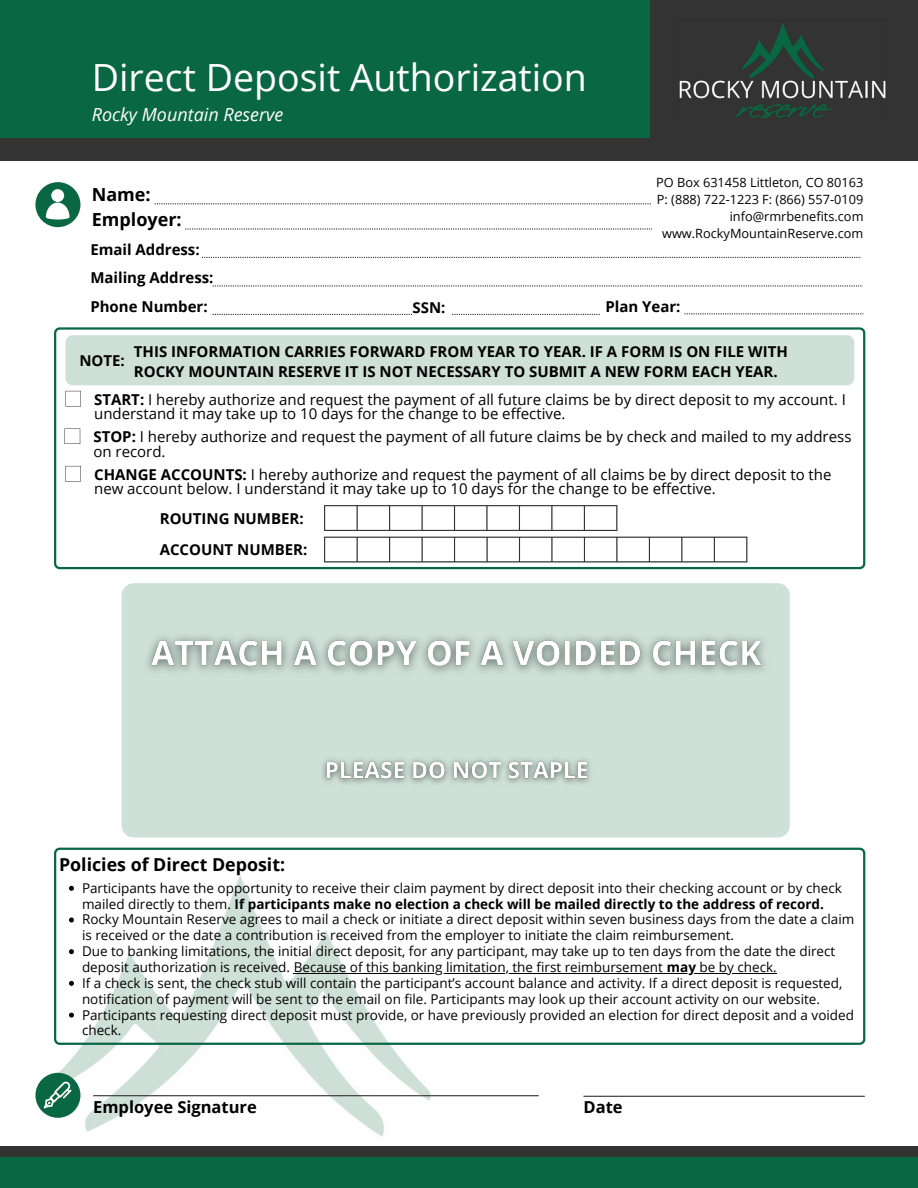
<style>
.page{position:relative;width:918px;height:1188px;background:#fff}
.page>*{position:absolute;margin:0;border:0;box-sizing:border-box;transform-origin:0 0}
.t1{font:37.5px "Open Sans";color:#fff}
.t2{font:italic 18px "Open Sans";color:#fff}
.t3{font:700 18px "Open Sans";color:#000}
.t4{font:700 17.85px "Open Sans";color:#000}
.t5{font:700 16.5px "Open Sans";color:#000}
.t6{font:15px/14.7px "Open Sans";color:#000}
.t7{font:700 15px/20.2px "Open Sans";color:#000}
.t8{font:13.5px/15.9px "Open Sans";color:#000}
.t9{font:12.75px/17px "Open Sans";color:#000;text-align:right}
.s1{font-weight:700}
</style>
<div class="page">
<div style="left:0;top:0;width:918px;height:161px;background:#333"></div>
<div style="left:0;top:0;width:649px;height:137px;background:#096843"></div>
<img style="left:679px;top:23px;width:207px;height:95px">
<div style="left:0;top:1157px;width:918px;height:31px;background:#096843"></div>
<div style="left:0;top:1146px;width:918px;height:11px;background:#333"></div>
<img style="left:46px;top:1045px;width:387px;height:92px">
<svg style="left:155px;top:203px;width:496px;height:1px"></svg>
<svg style="left:185px;top:228px;width:467px;height:2px"></svg>
<div style="left:35px;top:182px;width:45px;height:45px;background:#096843;border-radius:50%"></div>
<svg style="left:46px;top:189px;width:24px;height:31px"></svg>
<svg style="left:452px;top:314px;width:148px;height:1px"></svg>
<svg style="left:213px;top:314px;width:199px;height:1px"></svg>
<svg style="left:684px;top:313px;width:180px;height:1px"></svg>
<svg style="left:213px;top:285px;width:650px;height:1px"></svg>
<svg style="left:202px;top:257px;width:659px;height:1px"></svg>
<hr style="left:93px;top:1095px;width:446px;height:1px;background:#333">
<hr style="left:584px;top:1096px;width:281px;height:1px;background:#333">
<div style="left:35px;top:1073px;width:45px;height:45px;background:#096843;border-radius:50%"></div>
<svg style="left:44px;top:1082px;width:28px;height:27px"></svg>
<svg style="left:54px;top:327px;width:811px;height:242px"></svg>
<div style="left:65px;top:335px;width:789px;height:50px;background:#cee0d8;border-radius:7px"></div>
<svg style="left:65px;top:391px;width:16px;height:15px"></svg>
<svg style="left:65px;top:428px;width:15px;height:16px"></svg>
<svg style="left:65px;top:466px;width:16px;height:16px"></svg>
<svg style="left:324px;top:506px;width:1px;height:24px"></svg>
<svg style="left:357px;top:506px;width:1px;height:24px"></svg>
<svg style="left:389px;top:506px;width:1px;height:24px"></svg>
<hr style="left:421px;top:506px;width:2px;height:24px;background:#333">
<svg style="left:454px;top:506px;width:1px;height:24px"></svg>
<hr style="left:486px;top:506px;width:2px;height:24px;background:#333">
<svg style="left:519px;top:506px;width:1px;height:24px"></svg>
<hr style="left:551px;top:506px;width:2px;height:24px;background:#333">
<svg style="left:584px;top:506px;width:1px;height:24px"></svg>
<svg style="left:616px;top:506px;width:1px;height:24px"></svg>
<hr style="left:324px;top:505px;width:293px;height:1px;background:#333">
<hr style="left:324px;top:530px;width:293px;height:1px;background:#333">
<svg style="left:324px;top:538px;width:1px;height:23px"></svg>
<svg style="left:357px;top:538px;width:1px;height:23px"></svg>
<svg style="left:389px;top:538px;width:1px;height:23px"></svg>
<svg style="left:422px;top:538px;width:1px;height:23px"></svg>
<svg style="left:454px;top:538px;width:1px;height:23px"></svg>
<hr style="left:486px;top:538px;width:2px;height:23px;background:#333">
<svg style="left:519px;top:538px;width:1px;height:23px"></svg>
<hr style="left:551px;top:538px;width:2px;height:23px;background:#333">
<svg style="left:584px;top:538px;width:1px;height:23px"></svg>
<hr style="left:616px;top:538px;width:2px;height:23px;background:#333">
<svg style="left:649px;top:538px;width:1px;height:23px"></svg>
<svg style="left:681px;top:538px;width:1px;height:23px"></svg>
<svg style="left:714px;top:538px;width:1px;height:23px"></svg>
<svg style="left:746px;top:538px;width:1px;height:23px"></svg>
<hr style="left:324px;top:537px;width:423px;height:1px;background:#333">
<hr style="left:324px;top:561px;width:423px;height:1px;background:#333">
<div style="left:122px;top:583px;width:668px;height:254px;background:#cee0d8;border-radius:12px"></div>
<img style="left:147px;top:636px;width:618px;height:37px">
<img style="left:322px;top:759px;width:268px;height:25px">
<svg style="left:54px;top:848px;width:811px;height:197px"></svg>
<svg style="left:69px;top:886px;width:5px;height:5px"></svg>
<svg style="left:69px;top:918px;width:5px;height:4px"></svg>
<svg style="left:69px;top:949px;width:5px;height:5px"></svg>
<hr style="left:294px;top:973px;width:373px;height:1px;background:#000">
<hr style="left:667px;top:973px;width:33px;height:1px;background:#000">
<hr style="left:700px;top:973px;width:77px;height:1px;background:#000">
<svg style="left:69px;top:981px;width:5px;height:5px"></svg>
<svg style="left:69px;top:1013px;width:5px;height:5px"></svg>
<h1 class="t1" style="left:92px;top:50px;width:497px">Direct Deposit Authorization</h1>
<h2 class="t2" style="left:92px;top:102px;width:193px">Rocky Mountain Reserve</h2>
<h2 class="t3" style="left:92px;top:181px;width:60px">Name:</h2>
<h2 class="t3" style="left:92px;top:207px;width:91px">Employer:</h2>
<p class="t7" style="left:90px;top:235px;width:125px;line-height:28.5px">Email Address:<br>Mailing Address:</p>
<p class="t7" style="left:90px;top:296px;width:119px">Phone Number:</p>
<p class="t7" style="left:413px;top:297px;width:34px">SSN:</p>
<p class="t9" style="left:656px;top:173px;width:209px">PO Box 631458 Littleton, CO 80163<br>P: (888) 722-1223 F: (866) 557-0109 info@rmrbenefits.com www.RockyMountainReserve.com</p>
<p class="t7" style="left:605px;top:296px;width:77px">Plan Year:</p>
<p class="t7" style="left:79px;top:350px;width:47px">NOTE:</p>
<p class="t7" style="left:134px;top:341px;width:655px">THIS INFORMATION CARRIES FORWARD FROM YEAR TO YEAR. IF A FORM IS ON FILE WITH<br>ROCKY MOUNTAIN RESERVE IT IS NOT NECESSARY TO SUBMIT A NEW FORM EACH YEAR.</p>
<p class="t6" style="left:94px;top:392px;width:753px"><span class="s1">START:</span> I hereby authorize and request the payment of all future claims be by direct deposit to my account. I understand it may take up to 10 days for the change to be effective.</p>
<p class="t6" style="left:93px;top:429px;width:760px"><span class="s1">STOP:</span> I hereby authorize and request the payment of all future claims be by check and mailed to my address on record.</p>
<p class="t6" style="left:94px;top:467px;width:739px"><span class="s1">CHANGE ACCOUNTS:</span> I hereby authorize and request the payment of all claims be by direct deposit to the new account below. I understand it may take up to 10 days for the change to be effective.</p>
<p class="t7" style="left:160px;top:508px;width:145px">ROUTING NUMBER:</p>
<p class="t7" style="left:160px;top:539px;width:149px">ACCOUNT NUMBER:</p>
<h3 class="t4" style="left:59px;top:852px;width:228px">Policies of Direct Deposit:</h3>
<p class="t8" style="left:82px;top:880px;width:774px">Participants have the opportunity to receive their claim payment by direct deposit into their checking account or by check mailed directly to them. <span class="s1">If participants make no election a check will be mailed directly to the address of record.<br></span>Rocky Mountain Reserve agrees to mail a check or initiate a direct deposit within seven business days from the date a claim is received or the date a contribution is received from the employer to initiate the claim reimbursement.<br>Due to banking limitations, the initial direct deposit, for any participant, may take up to ten days from the date the direct deposit authorization is received. Because of this banking limitation, the first reimbursement <span class="s1">may</span> be by check.<br>If a check is sent, the check stub will contain the participant’s account balance and activity. If a direct deposit is requested, notification of payment will be sent to the email on file. Participants may look up their account activity on our website.<br>Participants requesting direct deposit must provide, or have previously provided an election for direct deposit and a voided check.</p>
<p class="t5" style="left:93px;top:1096px;width:165px">Employee Signature</p>
<p class="t5" style="left:584px;top:1095px;width:41px">Date</p>
</div>
